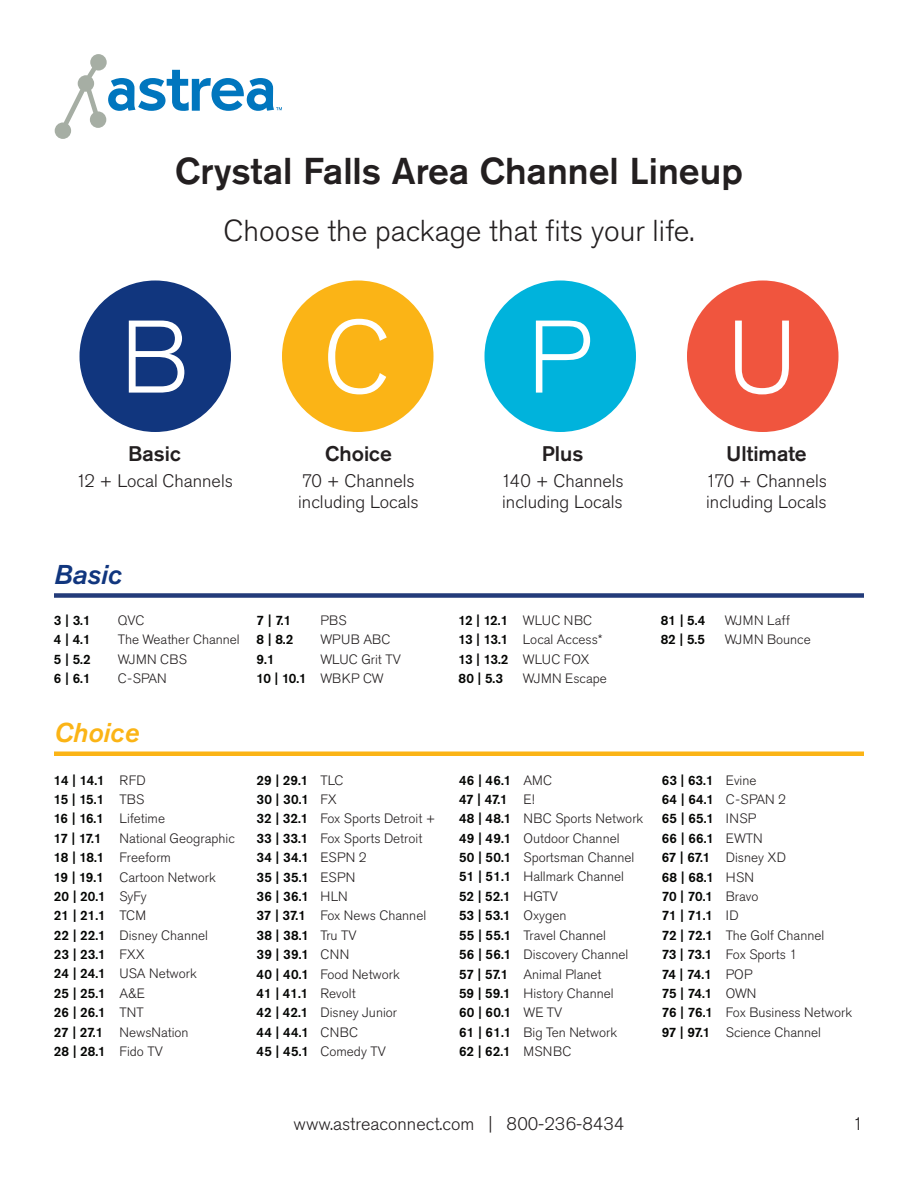
<style>
.page{position:relative;width:918px;height:1188px;background:#fff}
.page>*{position:absolute;margin:0;border:0;box-sizing:border-box;transform-origin:0 0}
.t1{font:300 102px "Akzidenz Grotesk Std";color:#fff}
.t2{font:500 37.05px "Akzidenz Grotesk Std";color:#231f20}
.t3{font:300 30px "Akzidenz Grotesk Std";color:#231f20}
.t4{font:italic 500 27px "Akzidenz Grotesk Std";color:#fbb416}
.t5{font:italic 500 27px "Akzidenz Grotesk Std";color:#11367e}
.t6{font:500 21px "Akzidenz Grotesk Std";color:#231f20}
.t7{font:300 18px/21.6px "Akzidenz Grotesk Std";color:#231f20}
.t8{font:300 13.5px/19.4px "Akzidenz Grotesk Std";color:#231f20}
.t9{font:500 13.5px/19.5px "Akzidenz Grotesk Std";color:#040503}
.t10{font:500 13.5px/19.4px "Akzidenz Grotesk Std";letter-spacing:.02em;color:#040503}
.t11{font:500 13.5px/19.4px "Akzidenz Grotesk Std";letter-spacing:-.06em;color:#040503}
.s1{font-weight:300;color:#231f20}
.s2{font-weight:500;color:#040503}
</style>
<div class="page">
<svg style="left:55px;top:54px;width:227px;height:85px"></svg>
<div style="left:54px;top:593px;width:810px;height:5px;background:#233b7a"></div>
<hr style="left:54px;top:752px;width:810px;height:4px;background:#fbb416">
<div style="left:282px;top:280px;width:152px;height:152px;background:#fbb416;border-radius:50%"></div>
<div style="left:80px;top:280px;width:151px;height:152px;background:#11367e;border-radius:50%"></div>
<div style="left:484px;top:280px;width:152px;height:152px;background:#00b3dc;border-radius:50%"></div>
<div style="left:687px;top:280px;width:151px;height:152px;background:#f0553e;border-radius:50%"></div>
<h2 class="t2" style="left:175px;top:148px;width:569px">Crystal Falls Area Channel Lineup</h2>
<h3 class="t3" style="left:224px;top:213px;width:472px">Choose the package that fits your life.</h3>
<h1 class="t1" style="left:121px;top:300px;width:70px">B</h1>
<h1 class="t1" style="left:323px;top:300px;width:70px">C</h1>
<h1 class="t1" style="left:528px;top:300px;width:65px">P</h1>
<h1 class="t1" style="left:727px;top:300px;width:72px">U</h1>
<h3 class="t6" style="left:128px;top:441px;width:54px">Basic</h3>
<h3 class="t7" style="left:76px;top:470px;width:158px">12 + Local Channels</h3>
<h3 class="t6" style="left:325px;top:441px;width:68px">Choice</h3>
<h3 class="t7" style="left:298px;top:470px;width:122px">70 + Channels including Locals</h3>
<h3 class="t5" style="left:54px;top:559px;width:69px">Basic</h3>
<p class="t9" style="left:54px;top:610px;width:38px">3 | 3.1</p>
<p class="t8" style="left:118px;top:611px;width:28px">QVC</p>
<p class="t9" style="left:54px;top:630px;width:38px">4 | 4.1</p>
<p class="t8" style="left:118px;top:630px;width:123px">The Weather Channel</p>
<p class="t9" style="left:54px;top:649px;width:38px">5 | 5.2</p>
<p class="t8" style="left:118px;top:650px;width:71px">WJMN CBS</p>
<p class="t9" style="left:54px;top:669px;width:38px">6 | 6.1</p>
<p class="t8" style="left:118px;top:669px;width:50px">C-SPAN</p>
<h3 class="t4" style="left:54px;top:718px;width:86px">Choice</h3>
<p class="t11" style="left:54px;top:770px;width:113px">14 | 14.1 <span class="s1">RFD<br></span>15 | 15.1 <span class="s1">TBS<br></span>16 | 16.1 <span class="s1">Lifetime<br></span>17 | 17.1</p>
<p class="t8" style="left:54px;top:829px;width:182px;text-indent:66px">National Geographic<br><span class="s2">18 | 18.1</span> Freeform<br><span class="s2">19 | 19.1</span> Cartoon Network<br><span class="s2">20 | 20.1</span> SyFy<br><span class="s2">21 | 21.1</span> TCM<br><span class="s2">22 | 22.1</span> Disney Channel<br><span class="s2">23 | 23.1</span> FXX<br><span class="s2">24 | 24.1</span> USA Network<br><span class="s2">25 | 25.1</span> A&amp;E<br><span class="s2">26 | 26.1</span> TNT<br><span class="s2">27 | 27.1</span> NewsNation</p>
<p class="t9" style="left:257px;top:610px;width:36px">7 | 7.1</p>
<p class="t8" style="left:320px;top:611px;width:28px">PBS</p>
<p class="t9" style="left:257px;top:630px;width:38px">8 | 8.2</p>
<p class="t8" style="left:320px;top:630px;width:71px">WPUB ABC</p>
<p class="t9" style="left:257px;top:649px;width:19px">9.1</p>
<p class="t8" style="left:257px;top:650px;width:146px;text-indent:64px">WLUC Grit TV<br><span class="s2">10 | 10.1</span> WBKP CW</p>
<p class="t8" style="left:257px;top:771px;width:180px"><span class="s2">29 | 29.1</span> TLC<br><span class="s2">30 | 30.1</span> FX<br><span class="s2">32 | 32.1</span> Fox Sports Detroit +<br><span class="s2">33 | 33.1</span> Fox Sports Detroit<br><span class="s2">34 | 34.1</span> ESPN 2<br><span class="s2">35 | 35.1</span> ESPN<br><span class="s2">36 | 36.1</span> HLN<br><span class="s2">37 | 37.1</span> Fox News Channel<br><span class="s2">38 | 38.1</span> Tru TV<br><span class="s2">39 | 39.1</span> CNN<br><span class="s2">40 | 40.1</span> Food Network</p>
<p class="t8" style="left:257px;top:1003px;width:142px"><span class="s2">42 | 42.1</span> Disney Junior<br><span class="s2">44 | 44.1</span> CNBC</p>
<p class="t9" style="left:257px;top:983px;width:101px">41 | 41.1 <span class="s1">Revolt</span></p>
<p class="t9" style="left:54px;top:1041px;width:110px">28 | 28.1 <span class="s1">Fido TV</span></p>
<p class="t8" style="left:257px;top:1042px;width:131px"><span class="s2">45 | 45.1</span> Comedy TV</p>
<h3 class="t6" style="left:542px;top:441px;width:43px">Plus</h3>
<h3 class="t7" style="left:501px;top:470px;width:124px">140 + Channels including Locals</h3>
<h3 class="t6" style="left:726px;top:441px;width:82px">Ultimate</h3>
<h3 class="t7" style="left:706px;top:470px;width:123px">170 + Channels including Locals</h3>
<p class="t9" style="left:458px;top:610px;width:146px">12 | 12.1 <span class="s1">WLUC NBC<br></span>13 | 13.1 <span class="s1">Local Access*<br></span>13 | 13.2 <span class="s1">WLUC FOX<br></span>80 | 5.3</p>
<p class="t8" style="left:523px;top:669px;width:85px">WJMN Escape</p>
<p class="t9" style="left:661px;top:610px;width:46px">81 | 5.4</p>
<p class="t8" style="left:725px;top:611px;width:67px">WJMN Laff</p>
<p class="t9" style="left:661px;top:630px;width:46px">82 | 5.5</p>
<p class="t8" style="left:725px;top:630px;width:87px">WJMN Bounce</p>
<p class="t8" style="left:459px;top:771px;width:186px"><span class="s2">46 | 46.1</span> AMC<br><span class="s2">47 | 47.1</span> E!<br><span class="s2">48 | 48.1</span> NBC Sports Network<br><span class="s2">49 | 49.1</span> Outdoor Channel<br><span class="s2">50 | 50.1</span> Sportsman Channel<br><span class="s2">51 | 51.1</span> Hallmark Channel<br><span class="s2">52 | 52.1</span> HGTV<br><span class="s2">53 | 53.1</span> Oxygen<br><span class="s2">55 | 55.1</span> Travel Channel<br><span class="s2">56 | 56.1</span> Discovery Channel<br><span class="s2">57 | 57.1</span> Animal Planet<br><span class="s2">59 | 59.1</span> History Channel<br><span class="s2">60 | 60.1</span> WE TV<br><span class="s2">61 | 61.1</span> Big Ten Network<br><span class="s2">62 | 62.1</span> MSNBC</p>
<p class="t10" style="left:662px;top:770px;width:126px">63 | 63.1 <span class="s1">Evine<br></span>64 | 64.1 <span class="s1">C-SPAN 2<br></span>65 | 65.1 <span class="s1">INSP<br></span>66 | 66.1 <span class="s1">EWTN<br></span>67 | 67.1 <span class="s1">Disney XD<br></span>68 | 68.1 <span class="s1">HSN<br></span>70 | 70.1 <span class="s1">Bravo<br></span>71 | 71.1 <span class="s1">ID</span></p>
<p class="t9" style="left:662px;top:925px;width:53px">72 | 72.1</p>
<p class="t8" style="left:726px;top:926px;width:100px">The Golf Channel</p>
<p class="t8" style="left:662px;top:945px;width:137px"><span class="s2">73 | 73.1</span> Fox Sports 1</p>
<p class="t8" style="left:662px;top:965px;width:192px"><span class="s2">74 | 74.1</span> POP<br><span class="s2">75 | 74.1</span> OWN<br><span class="s2">76 | 76.1</span> Fox Business Network<br><span class="s2">97 | 97.1</span> Science Channel</p>
<h3 class="t7" style="left:294px;top:1113px;width:332px">www.astreaconnect.com | 800-236-8434</h3>
<h3 class="t7" style="left:853px;top:1113px;width:12px">1</h3>
</div>
